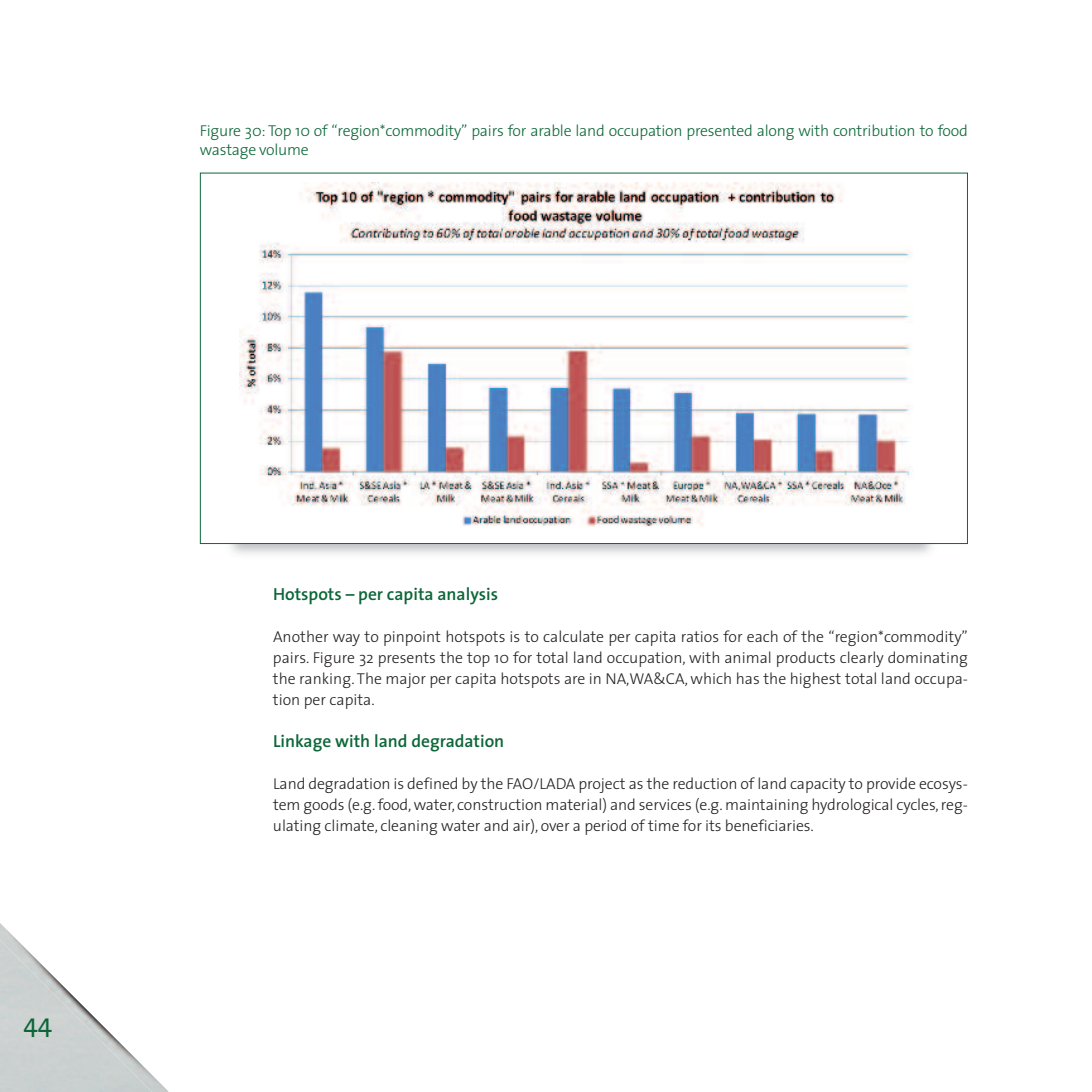
<style>
.page{position:relative;width:1092px;height:1092px;background:#fff}
.page>*{position:absolute;margin:0;border:0;box-sizing:border-box;transform-origin:0 0}
.t1{font:26.25px "The Sans";color:#0c6638}
.t2{font:600 17.5px "The Sans";color:#0c6638}
.t3{font:300 15.75px/21px "The Sans";letter-spacing:-.005em;color:#231f20;text-align:justify}
.t4{font:300 15.75px/19.2px "The Sans";letter-spacing:-.015em;color:#0c6638}
</style>
<div class="page">
<img style="left:0;top:923px;width:168px;height:168px">
<img style="left:240px;top:182px;width:671px;height:345px">
<p class="t4" style="left:200px;top:122px;width:769px">Figure 30: Top 10 of “region*commodity” pairs for arable land occupation presented along with contribution to food wastage volume</p>
<h1 class="t1" style="left:24px;top:1012px;width:30px">44</h1>
<p class="t2" style="left:273px;top:587px;width:227px">Hotspots – per capita analysis</p>
<p class="t3" style="left:273px;top:627px;width:696px">Another way to pinpoint hotspots is to calculate per capita ratios for each of the “region*commodity” pairs. Figure 32 presents the top 10 for total land occupation, with animal products clearly dominating the ranking. The major per capita hotspots are in NA,WA&amp;CA, which has the highest total land occupa&shy;tion per capita.</p>
<p class="t2" style="left:273px;top:734px;width:233px">Linkage with land degradation</p>
<p class="t3" style="left:273px;top:774px;width:696px">Land degradation is defined by the FAO/LADA project as the reduction of land capacity to provide ecosys&shy;tem goods (e.g.food,water, construction material) and services (e.g.maintaining hydrological cycles,reg&shy;ulating climate, cleaning water and air), over a period of time for its beneficiaries.</p>
</div>
